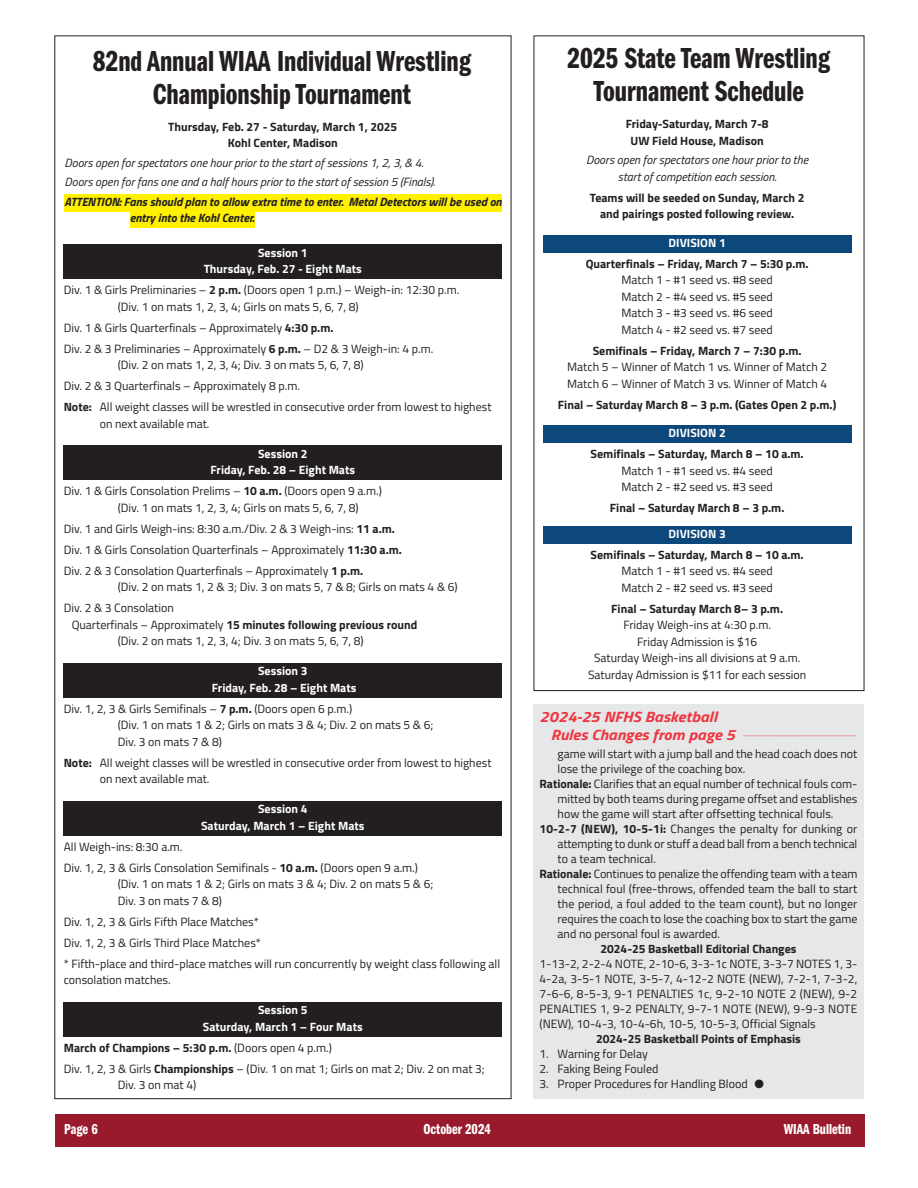
<style>
.page{position:relative;width:918px;height:1188px;background:#fff}
.page>*{position:absolute;margin:0;border:0;box-sizing:border-box;transform-origin:0 0}
.t1{font:30px/33px "Franklin Gothic Demi Cmpr";color:#231f20;text-align:center}
.t2{font:15px "Franklin Gothic Demi Cmpr";color:#fff}
.t3{font:italic 700 15px "Titillium";letter-spacing:.005em;color:#ee3640;scale:1.1 1}
.t4{font:12px/16.5px "Titillium";color:#231f20}
.t5{font:700 12px/16.5px "Titillium";color:#231f20;text-align:center}
.t6{font:italic 12px/19.5px "Titillium";color:#231f20}
.t7{font:700 12px/16.5px "Titillium";color:#fff;text-align:center}
.t8{font:italic 700 12px/16.5px "Titillium";color:#231f20}
.t9{font:italic 900 9px "Avenir";color:#ee3640}
.s1{font-weight:700}
.s2{font-family:"Titillium";font-weight:700;font-size:15px}
</style>
<div class="page">
<div style="left:534px;top:704px;width:330px;height:395px;background:#e6e7e9"></div>
<div style="left:55px;top:1114px;width:810px;height:33px;background:#981a2c"></div>
<div style="left:64px;top:245px;width:438px;height:34px;background:#231f20"></div>
<div style="left:64px;top:446px;width:438px;height:34px;background:#231f20"></div>
<div style="left:64px;top:663px;width:438px;height:35px;background:#231f20"></div>
<div style="left:64px;top:801px;width:438px;height:35px;background:#231f20"></div>
<div style="left:64px;top:1002px;width:438px;height:35px;background:#231f20"></div>
<div style="left:65px;top:194px;width:437px;height:18px;background:#fff101"></div>
<div style="left:130px;top:210px;width:124px;height:18px;background:#fff101"></div>
<div style="left:543px;top:235px;width:308px;height:18px;background:#0c487b"></div>
<div style="left:543px;top:425px;width:308px;height:18px;background:#0c487b"></div>
<div style="left:543px;top:526px;width:308px;height:18px;background:#0c487b"></div>
<h1 class="t1" style="left:93px;top:47px;width:380px">82nd Annual WIAA Individual Wrestling<br>Championship Tournament</h1>
<p class="t5" style="left:168px;top:120px;width:231px">Thursday, Feb. 27 - Saturday, March 1, 2025<br>Kohl Center, Madison</p>
<p class="t6" style="left:65px;top:154px;width:372px">Doors open for spectators one hour prior to the start of sessions 1, 2, 3, &amp; 4.<br>Doors open for fans one and a half hours prior to the start of session 5 (Finals).</p>
<p class="t8" style="left:130px;top:195px;width:374px;text-indent:-65px">ATTENTION: Fans should plan to allow extra time to enter. Metal Detectors will be used on entry into the Kohl Center.</p>
<p class="t7" style="left:204px;top:246px;width:160px">Session 1<br>Thursday, Feb. 27 - Eight Mats</p>
<p class="t4" style="left:118px;top:283px;width:343px;text-indent:-54px">Div. 1 &amp; Girls Preliminaries – <span class="s1">2 p.m.</span> (Doors open 1 p.m.) – Weigh-in: 12:30 p.m. (Div. 1 on mats 1, 2, 3, 4; Girls on mats 5, 6, 7, 8)</p>
<p class="t4" style="left:64px;top:318px;width:371px;line-height:21px">Div. 1 &amp; Girls Quarterfinals – Approximately <span class="s1">4:30 p.m.<br></span>Div. 2 &amp; 3 Preliminaries – Approximately <span class="s1">6 p.m.</span> – D2 &amp; 3 Weigh-in: 4 p.m.</p>
<p class="t4" style="left:64px;top:356px;width:429px;line-height:21px;text-indent:54px">(Div. 2 on mats 1, 2, 3, 4; Div. 3 on mats 5, 6, 7, 8)<br>Div. 2 &amp; 3 Quarterfinals – Approximately 8 p.m.<br><span class="s1">Note:</span> All weight classes will be wrestled in consecutive order from lowest to highest</p>
<p class="t4" style="left:100px;top:416px;width:111px">on next available mat.</p>
<p class="t7" style="left:210px;top:447px;width:146px">Session 2<br>Friday, Feb. 28 – Eight Mats</p>
<p class="t4" style="left:118px;top:484px;width:266px;text-indent:-54px">Div. 1 &amp; Girls Consolation Prelims – <span class="s1">10 a.m.</span> (Doors open 9 a.m.) (Div. 1 on mats 1, 2, 3, 4; Girls on mats 5, 6, 7, 8)</p>
<p class="t4" style="left:64px;top:519px;width:340px;line-height:21px">Div. 1 and Girls Weigh-ins: 8:30 a.m./Div. 2 &amp; 3 Weigh-ins: <span class="s1">11 a.m.<br></span>Div. 1 &amp; Girls Consolation Quarterfinals – Approximately <span class="s1">11:30 a.m.<br></span>Div. 2 &amp; 3 Consolation Quarterfinals – Approximately <span class="s1">1 p.m.</span></p>
<p class="t4" style="left:64px;top:578px;width:396px;line-height:21px;text-indent:54px">(Div. 2 on mats 1, 2 &amp; 3; Div. 3 on mats 5, 7 &amp; 8; Girls on mats 4 &amp; 6)<br>Div. 2 &amp; 3 Consolation</p>
<p class="t4" style="left:118px;top:617px;width:301px;text-indent:-46px">Quarterfinals – Approximately <span class="s1">15 minutes following previous round </span>(Div. 2 on mats 1, 2, 3, 4; Div. 3 on mats 5, 6, 7, 8)</p>
<p class="t7" style="left:212px;top:664px;width:146px">Session 3<br>Friday, Feb. 28 – Eight Mats</p>
<p class="t4" style="left:118px;top:701px;width:317px;text-indent:-54px">Div. 1, 2, 3 &amp; Girls Semifinals – <span class="s1">7 p.m.</span> (Doors open 6 p.m.)<br>(Div. 1 on mats 1 &amp; 2; Girls on mats 3 &amp; 4; Div. 2 on mats 5 &amp; 6;<br>Div. 3 on mats 7 &amp; 8)</p>
<p class="t4" style="left:100px;top:755px;width:393px;text-indent:-36px"><span class="s1">Note:</span> All weight classes will be wrestled in consecutive order from lowest to highest on next available mat.</p>
<p class="t7" style="left:201px;top:802px;width:165px">Session 4<br>Saturday, March 1 – Eight Mats</p>
<p class="t4" style="left:64px;top:837px;width:356px;line-height:21px">All Weigh-ins: 8:30 a.m.<br>Div. 1, 2, 3 &amp; Girls Consolation Semifinals - <span class="s1">10 a.m.</span> (Doors open 9 a.m.)</p>
<p class="t4" style="left:118px;top:877px;width:317px">(Div. 1 on mats 1 &amp; 2; Girls on mats 3 &amp; 4; Div. 2 on mats 5 &amp; 6;<br>Div. 3 on mats 7 &amp; 8)</p>
<p class="t4" style="left:64px;top:912px;width:438px;line-height:21px">Div. 1, 2, 3 &amp; Girls Fifth Place Matches*<br>Div. 1, 2, 3 &amp; Girls Third Place Matches*<br>* Fifth-place and third-place matches will run concurrently by weight class following all</p>
<p class="t4" style="left:64px;top:973px;width:109px">consolation matches.</p>
<p class="t7" style="left:203px;top:1003px;width:161px">Session 5<br>Saturday, March 1 – Four Mats</p>
<p class="t4" style="left:64px;top:1038px;width:423px;line-height:21px"><span class="s1">March of Champions – 5:30 p.m.</span> (Doors open 4 p.m.)<br>Div. 1, 2, 3 &amp; Girls <span class="s1">Championships</span> – (Div. 1 on mat 1; Girls on mat 2; Div. 2 on mat 3;</p>
<p class="t4" style="left:118px;top:1078px;width:80px">Div. 3 on mat 4)</p>
<h1 class="t1" style="left:567px;top:44px;width:264px">2025 State Team Wrestling<br>Tournament Schedule</h1>
<p class="t5" style="left:626px;top:117px;width:145px">Friday-Saturday, March 7-8<br>UW Field House, Madison</p>
<p class="t6" style="left:586px;top:153px;width:224px;line-height:16.5px;text-align:center">Doors open for spectators one hour prior to the start of competition each session.</p>
<p class="t5" style="left:590px;top:191px;width:216px">Teams will be seeded on Sunday, March 2 and pairings posted following review.</p>
<p class="t7" style="left:669px;top:236px;width:59px">DIVISION 1</p>
<p class="t5" style="left:586px;top:257px;width:225px">Quarterfinals – Friday, March 7 – 5:30 p.m.</p>
<p class="t4" style="left:622px;top:273px;width:153px;text-align:justify">Match 1 - #1 seed vs. #8 seed Match 2 - #4 seed vs. #5 seed Match 3 - #3 seed vs. #6 seed Match 4 - #2 seed vs. #7 seed</p>
<p class="t5" style="left:593px;top:344px;width:210px">Semifinals – Friday, March 7 – 7:30 p.m.</p>
<p class="t4" style="left:567px;top:360px;width:261px">Match 5 – Winner of Match 1 vs. Winner of Match 2<br>Match 6 – Winner of Match 3 vs. Winner of Match 4</p>
<p class="t5" style="left:558px;top:398px;width:280px">Final – Saturday March 8 – 3 p.m. (Gates Open 2 p.m.)</p>
<p class="t7" style="left:669px;top:426px;width:59px">DIVISION 2</p>
<p class="t5" style="left:591px;top:447px;width:215px">Semifinals – Saturday, March 8 – 10 a.m.</p>
<p class="t4" style="left:622px;top:464px;width:153px">Match 1 - #1 seed vs. #4 seed<br>Match 2 - #2 seed vs. #3 seed</p>
<p class="t5" style="left:610px;top:501px;width:176px">Final – Saturday March 8 – 3 p.m.</p>
<p class="t7" style="left:669px;top:527px;width:59px">DIVISION 3</p>
<p class="t5" style="left:591px;top:548px;width:215px">Semifinals – Saturday, March 8 – 10 a.m.</p>
<p class="t4" style="left:622px;top:564px;width:153px">Match 1 - #1 seed vs. #4 seed<br>Match 2 - #2 seed vs. #3 seed</p>
<p class="t5" style="left:611px;top:602px;width:173px">Final – Saturday March 8– 3 p.m.</p>
<p class="t4" style="left:588px;top:618px;width:220px;text-align:center">Friday Weigh-ins at 4:30 p.m.<br>Friday Admission is $16<br>Saturday Weigh-ins all divisions at 9 a.m.<br>Saturday Admission is $11 for each session</p>
<p class="t3" style="left:540px;top:712px;width:163px">2024-25 NFHS Basketball</p>
<p class="t9" style="left:551px;top:726px;width:307px"><span class="s2">Rules Changes from page 5</span> _________________________</p>
<p class="t4" style="left:558px;top:747px;width:301px">game will start with a jump ball and the head coach does not</p>
<p class="t4" style="left:558px;top:762px;width:189px">lose the privilege of the coaching box.</p>
<p class="t4" style="left:540px;top:777px;width:319px"><span class="s1">Rationale:</span> Clarifies that an equal number of technical fouls com-</p>
<p class="t4" style="left:558px;top:792px;width:301px">mitted by both teams during pregame offset and establishes</p>
<p class="t4" style="left:558px;top:807px;width:278px">how the game will start after offsetting technical fouls.</p>
<p class="t4" style="left:540px;top:822px;width:319px"><span class="s1">10-2-7 (NEW), 10-5-1i:</span> Changes the penalty for dunking or</p>
<p class="t4" style="left:558px;top:837px;width:301px">attempting to dunk or stuff a dead ball from a bench technical</p>
<p class="t4" style="left:558px;top:852px;width:100px">to a team technical.</p>
<p class="t4" style="left:540px;top:867px;width:319px"><span class="s1">Rationale:</span> Continues to penalize the offending team with a team</p>
<p class="t4" style="left:558px;top:882px;width:301px">technical foul (free-throws, offended team the ball to start</p>
<p class="t4" style="left:558px;top:897px;width:301px">the period, a foul added to the team count), but no longer</p>
<p class="t4" style="left:558px;top:912px;width:301px">requires the coach to lose the coaching box to start the game</p>
<p class="t4" style="left:558px;top:927px;width:164px">and no personal foul is awarded.</p>
<p class="t5" style="left:600px;top:942px;width:198px">2024-25 Basketball Editorial Changes</p>
<p class="t4" style="left:540px;top:958px;width:319px;line-height:15px;text-align:justify">1-13-2, 2-2-4 NOTE, 2-10-6, 3-3-1c NOTE, 3-3-7 NOTES 1, 3- 4-2a, 3-5-1 NOTE, 3-5-7, 4-12-2 NOTE (NEW), 7-2-1, 7-3-2, 7-6-6, 8-5-3, 9-1 PENALTIES 1c, 9-2-10 NOTE 2 (NEW), 9-2<br>PENALTIES 1, 9-2 PENALTY, 9-7-1 NOTE (NEW), 9-9-3 NOTE (NEW), 10-4-3, 10-4-6h, 10-5, 10-5-3, Official Signals</p>
<p class="t5" style="left:596px;top:1032px;width:206px">2024-25 Basketball Points of Emphasis</p>
<p class="t4" style="left:540px;top:1047px;width:110px">1. Warning for Delay</p>
<p class="t4" style="left:540px;top:1062px;width:120px">2. Faking Being Fouled</p>
<p class="t4" style="left:540px;top:1077px;width:226px">3. Proper Procedures for Handling Blood ●</p>
<p class="t2" style="left:64px;top:1124px;width:35px">Page 6</p>
<p class="t2" style="left:423px;top:1124px;width:69px">October 2024</p>
<p class="t2" style="left:784px;top:1124px;width:69px">WIAA Bulletin</p>
</div>
